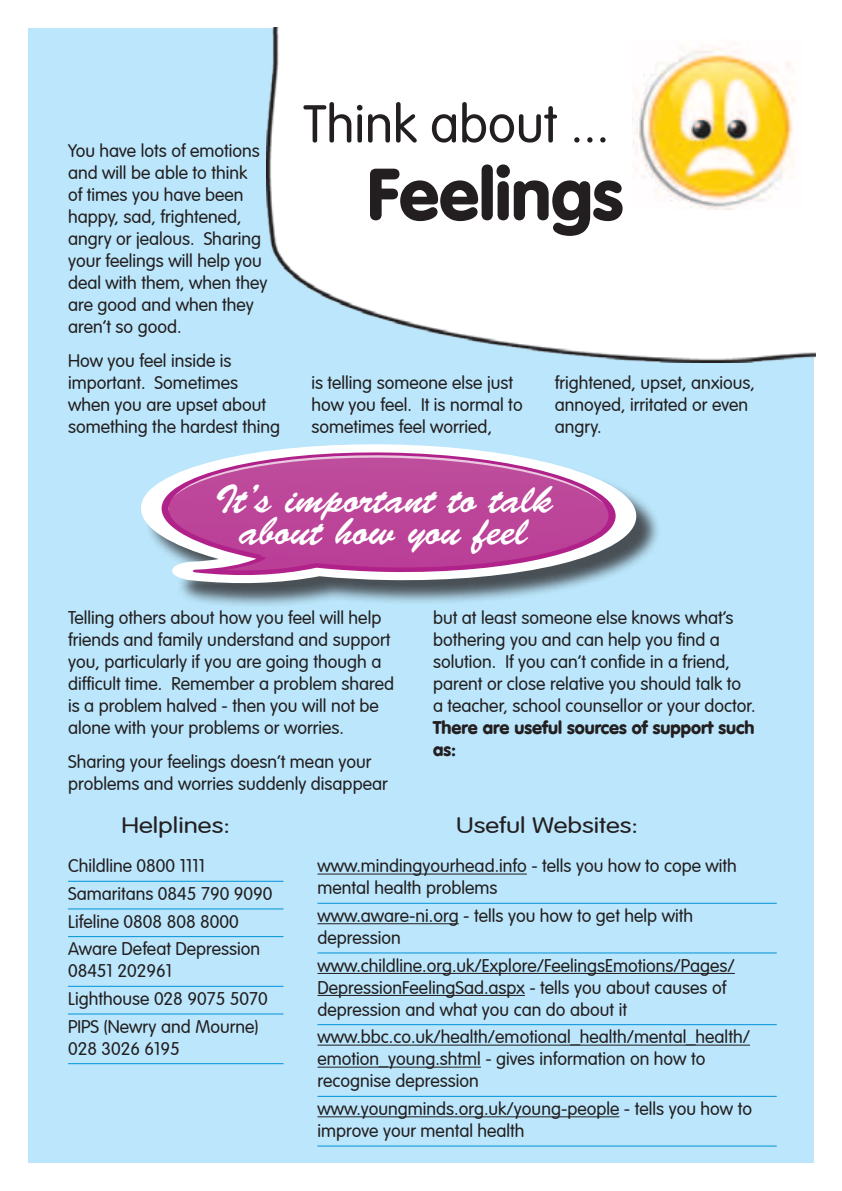
<style>
.page{position:relative;width:842px;height:1191px;background:#fff}
.page>*{position:absolute;margin:0;border:0;box-sizing:border-box;transform-origin:0 0}
.t1{font:900 72px "VAG Rounded LT";color:#231f20}
.t2{font:300 52px "VAG Rounded LT";color:#231f20}
.t3{font:40px/32px "Brush Script Std";color:#fff;text-align:center}
.t4{font:300 22px "VAG Rounded LT";color:#231f20;scale:1.2 1}
.t5{font:300 18px/22px "VAG Rounded LT";color:#231f20}
.t6{font:900 18px/22px "VAG Rounded LT";color:#231f20}
</style>
<div class="page">
<div style="left:28px;top:28px;width:786px;height:1134px;background:#bbe6fb"></div>
<img style="left:267px;top:27px;width:548px;height:335px">
<img style="left:632px;top:40px;width:170px;height:170px">
<hr style="left:68px;top:880px;width:215px;height:1px;background:#0093d8">
<hr style="left:68px;top:908px;width:215px;height:1px;background:#0093d8">
<hr style="left:68px;top:936px;width:215px;height:1px;background:#0093d8">
<hr style="left:68px;top:985px;width:215px;height:1px;background:#0093d8">
<hr style="left:68px;top:1013px;width:215px;height:1px;background:#0093d8">
<hr style="left:68px;top:1063px;width:215px;height:1px;background:#0093d8">
<hr style="left:317px;top:873px;width:210px;height:1px;background:#231f20">
<hr style="left:317px;top:902px;width:460px;height:1px;background:#0093d8">
<hr style="left:317px;top:923px;width:142px;height:1px;background:#231f20">
<hr style="left:317px;top:952px;width:460px;height:1px;background:#0093d8">
<hr style="left:317px;top:973px;width:418px;height:1px;background:#231f20">
<hr style="left:317px;top:995px;width:208px;height:1px;background:#231f20">
<hr style="left:317px;top:1024px;width:460px;height:1px;background:#0093d8">
<hr style="left:317px;top:1044px;width:433px;height:1px;background:#231f20">
<hr style="left:317px;top:1066px;width:164px;height:1px;background:#231f20">
<hr style="left:317px;top:1095px;width:460px;height:1px;background:#0093d8">
<hr style="left:317px;top:1116px;width:302px;height:1px;background:#231f20">
<hr style="left:317px;top:1145px;width:460px;height:1px;background:#0093d8">
<div style="left:144px;top:447px;width:517px;height:161px;background:#231f20;opacity:.75"></div>
<svg style="left:141px;top:444px;width:496px;height:141px"></svg>
<svg style="left:161px;top:450px;width:455px;height:127px;background:#c26bad"></svg>
<p class="t5" style="left:68px;top:141px;width:201px">You have lots of emotions and will be able to think<br>of times you have been happy, sad, frightened, angry or jealous. Sharing your feelings will help you deal with them, when they are good and when they aren’t so good.</p>
<p class="t5" style="left:68px;top:350px;width:214px">How you feel inside is important. Sometimes when you are upset about something the hardest thing</p>
<h2 class="t2" style="left:303px;top:94px;width:308px">Think about ...</h2>
<h1 class="t1" style="left:367px;top:151px;width:258px">Feelings</h1>
<p class="t5" style="left:311px;top:372px;width:213px">is telling someone else just how you feel. It is normal to sometimes feel worried,</p>
<p class="t5" style="left:555px;top:372px;width:202px">frightened, upset, anxious, annoyed, irritated or even angry.</p>
<h3 class="t3" style="left:215px;top:484px;width:339px">It’s important to talk about how you feel</h3>
<p class="t5" style="left:68px;top:608px;width:328px">Telling others about how you feel will help friends and family understand and support you, particularly if you are going though a difficult time. Remember a problem shared is a problem halved - then you will not be alone with your problems or worries.</p>
<p class="t5" style="left:68px;top:751px;width:321px">Sharing your feelings doesn’t mean your problems and worries suddenly disappear</p>
<p class="t5" style="left:433px;top:608px;width:324px">but at least someone else knows what’s bothering you and can help you find a solution. If you can’t confide in a friend, parent or close relative you should talk to a teacher, school counsellor or your doctor.</p>
<p class="t6" style="left:433px;top:717px;width:323px">There are useful sources of support such as:</p>
<p class="t4" style="left:122px;top:813px;width:92px">Helplines:</p>
<p class="t5" style="left:68px;top:852px;width:206px;line-height:27.6px">Childline 0800 1111<br>Samaritans 0845 790 9090<br>Lifeline 0808 808 8000<br>Aware Defeat Depression</p>
<p class="t5" style="left:68px;top:957px;width:201px;line-height:27.6px">08451 202961<br>Lighthouse 028 9075 5070<br>PIPS (Newry and Mourne)</p>
<p class="t5" style="left:68px;top:1038px;width:113px">028 3026 6195</p>
<p class="t4" style="left:456px;top:813px;width:153px">Useful Websites:</p>
<p class="t5" style="left:317px;top:855px;width:421px">www.mindingyourhead.info - tells you how to cope with mental health problems</p>
<p class="t5" style="left:317px;top:905px;width:377px">www.aware-ni.org - tells you how to get help with depression</p>
<p class="t5" style="left:317px;top:955px;width:419px">www.childline.org.uk/Explore/FeelingsEmotions/Pages/<br>DepressionFeelingSad.aspx - tells you about causes of depression and what you can do about it</p>
<p class="t5" style="left:317px;top:1026px;width:434px">www.bbc.co.uk/health/emotional_health/mental_health/ emotion_young.shtml - gives information on how to recognise depression</p>
<p class="t5" style="left:317px;top:1098px;width:436px">www.youngminds.org.uk/young-people - tells you how to improve your mental health</p>
</div>
